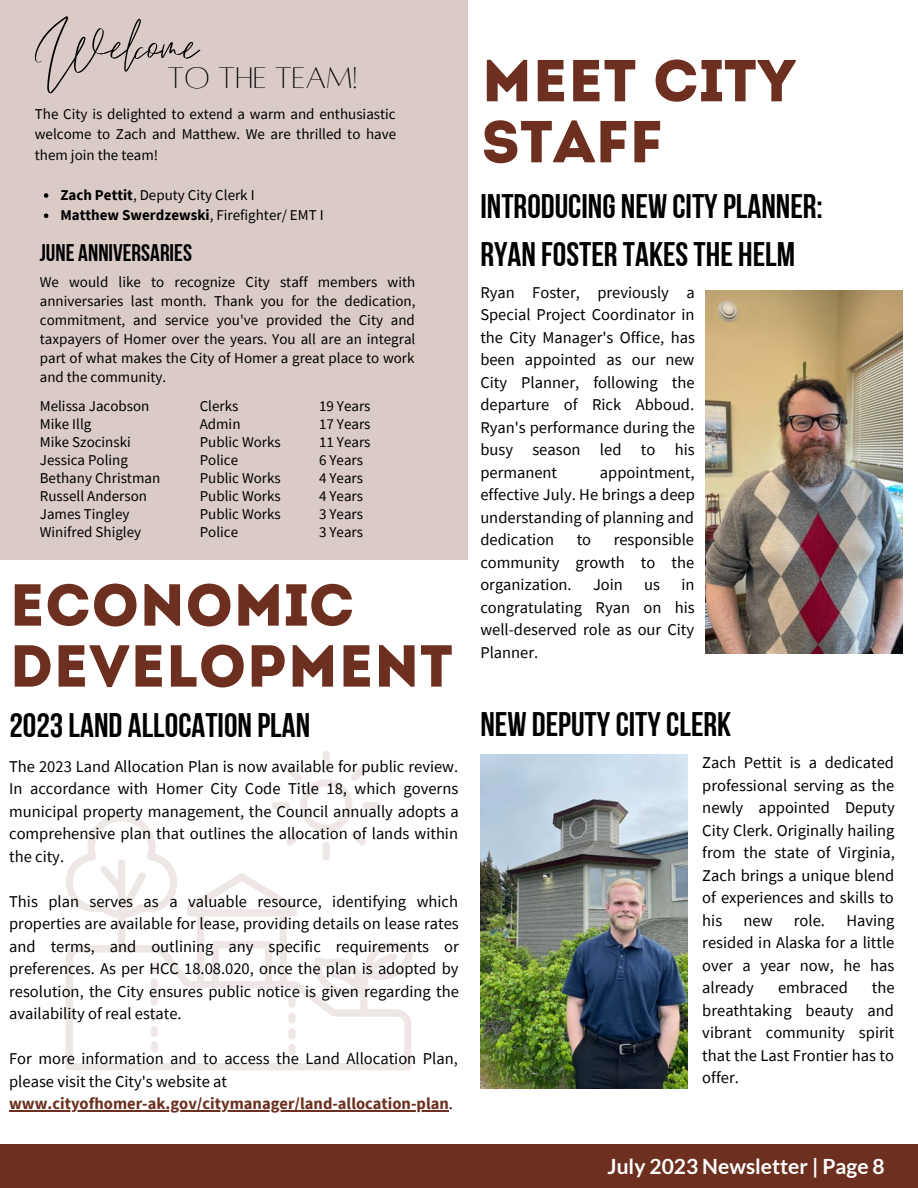
<style>
.page{position:relative;width:918px;height:1188px;background:#fff}
.page>*{position:absolute;margin:0;border:0;box-sizing:border-box;transform-origin:0 0}
.t1{font:88.8px "Emitha Script";color:#000}
.t2{font:59.1px/61.1px "Intro";color:#6d3020}
.t3{font:34.05px "Bebas Neue Cyrillic";color:#000}
.t4{font:32.85px "Alta light";color:#000}
.t5{font:24px "Bebas Neue Cyrillic";color:#000}
.t6{font:700 21px "Lato";color:#fff}
.t7{font:16.5px/22.5px "Source Sans Pro";color:#000;text-align:justify}
.t8{font:700 16.5px "Source Sans Pro";color:#6d3020}
.t9{font:15px/19.2px "Source Sans Pro";color:#000;text-align:justify}
.t10{font:700 15px "Source Sans Pro";color:#000}
.s1{font-weight:700}
.s2{font-weight:400}
.s3{font-weight:400;color:#000}
</style>
<div class="page">
<div style="left:0;top:0;width:468px;height:559px;background:#dacbc7"></div>
<div style="left:0;top:1144px;width:918px;height:44px;background:#6d3020"></div>
<img style="left:480px;top:754px;width:207px;height:334px">
<img style="left:706px;top:291px;width:197px;height:362px">
<svg style="left:66px;top:751px;width:348px;height:319px"></svg>
<svg style="left:44px;top:193px;width:4px;height:5px"></svg>
<svg style="left:44px;top:214px;width:4px;height:4px"></svg>
<hr style="left:9px;top:1110px;width:440px;height:1px;background:#6d3020">
<p class="t1" style="left:35px;top:0;width:164px">Welcome</p>
<p class="t4" style="left:167px;top:61px;width:192px">TO THE TEAM!</p>
<p class="t9" style="left:35px;top:104px;width:363px;line-height:20.2px">The City is delighted to extend a warm and enthusiastic welcome to Zach and Matthew. We are thrilled to have them join the team!</p>
<p class="t9" style="left:60px;top:185px;width:196px"><span class="s1">Zach Pettit</span>, Deputy City Clerk I</p>
<p class="t10" style="left:60px;top:206px;width:265px">Matthew Swerdzewski<span class="s2">, Firefighter/ EMT I</span></p>
<p class="t5" style="left:40px;top:243px;width:154px">JUNE ANNIVERSARIES</p>
<p class="t9" style="left:40px;top:272px;width:377px">We would like to recognize City staff members with anniversaries last month. Thank you for the dedication, commitment, and service you've provided the City and taxpayers of Homer over the years. You all are an integral part of what makes the City of Homer a great place to work and the community.</p>
<p class="t9" style="left:40px;top:396px;width:111px">Melissa Jacobson</p>
<p class="t9" style="left:40px;top:414px;width:53px">Mike Illg</p>
<p class="t9" style="left:40px;top:432px;width:93px">Mike Szocinski</p>
<p class="t9" style="left:40px;top:450px;width:90px">Jessica Poling</p>
<p class="t9" style="left:40px;top:468px;width:122px">Bethany Christman</p>
<p class="t9" style="left:40px;top:486px;width:109px">Russell Anderson</p>
<p class="t9" style="left:40px;top:504px;width:91px">James Tingley</p>
<p class="t9" style="left:40px;top:522px;width:103px">Winifred Shigley</p>
<p class="t9" style="left:200px;top:396px;width:40px">Clerks</p>
<p class="t9" style="left:200px;top:414px;width:42px">Admin</p>
<p class="t9" style="left:200px;top:432px;width:83px">Public Works</p>
<p class="t9" style="left:200px;top:450px;width:40px">Police</p>
<p class="t9" style="left:200px;top:468px;width:83px">Public Works</p>
<p class="t9" style="left:200px;top:486px;width:83px">Public Works</p>
<p class="t9" style="left:200px;top:504px;width:83px">Public Works</p>
<p class="t9" style="left:200px;top:522px;width:40px">Police</p>
<p class="t9" style="left:319px;top:396px;width:53px">19 Years</p>
<p class="t9" style="left:319px;top:414px;width:53px">17 Years</p>
<p class="t9" style="left:319px;top:432px;width:53px">11 Years</p>
<p class="t9" style="left:319px;top:450px;width:46px">6 Years</p>
<p class="t9" style="left:319px;top:468px;width:46px">4 Years</p>
<p class="t9" style="left:319px;top:486px;width:46px">4 Years</p>
<p class="t9" style="left:319px;top:504px;width:46px">3 Years</p>
<p class="t9" style="left:319px;top:522px;width:46px">3 Years</p>
<p class="t2" style="left:9px;top:580px;width:347px">ECONOMIC</p>
<p class="t2" style="left:9px;top:641px;width:445px">DEVELOPMENT</p>
<p class="t3" style="left:9px;top:712px;width:302px">2023 LAND ALLOCATION PLAN</p>
<p class="t7" style="left:9px;top:755px;width:451px">The 2023 Land Allocation Plan is now available for public review.<br>In accordance with Homer City Code Title 18, which governs municipal property management, the Council annually adopts a comprehensive plan that outlines the allocation of lands within the city.</p>
<p class="t7" style="left:9px;top:890px;width:451px">This plan serves as a valuable resource, identifying which properties are available for lease, providing details on lease rates and terms, and outlining any specific requirements or preferences. As per HCC 18.08.020, once the plan is adopted by resolution, the City ensures public notice is given regarding the availability of real estate.</p>
<p class="t7" style="left:9px;top:1047px;width:450px">For more information and to access the Land Allocation Plan, please visit the City's website at</p>
<p class="t8" style="left:9px;top:1093px;width:445px">www.cityofhomer-ak.gov/citymanager/land-allocation-plan<span class="s3">.</span></p>
<p class="t2" style="left:482px;top:56px;width:316px">MEET CITY<br>STAFF</p>
<p class="t3" style="left:480px;top:193px;width:344px">INTRODUCING NEW CITY PLANNER:</p>
<p class="t3" style="left:480px;top:240px;width:316px">RYAN FOSTER TAKES THE HELM</p>
<p class="t7" style="left:480px;top:280px;width:216px">Ryan Foster, previously a Special Project Coordinator in the City Manager's Office, has been appointed as our new City Planner, following the departure of Rick Abboud.<br>Ryan's performance during the busy season led to his permanent</p>
<p class="t7" style="left:480px;top:460px;width:216px;text-indent:120px">appointment, effective July. He brings a deep understanding of planning and dedication</p>
<p class="t7" style="left:480px;top:528px;width:215px;text-indent:133px">responsible community growth to the organization.</p>
<p class="t7" style="left:577px;top:528px;width:16px">to</p>
<p class="t7" style="left:480px;top:573px;width:216px;text-indent:201px">in congratulating Ryan on his well-deserved role as our City Planner.</p>
<p class="t7" style="left:593px;top:573px;width:31px">Join</p>
<p class="t7" style="left:644px;top:573px;width:17px">us</p>
<p class="t3" style="left:480px;top:711px;width:252px">NEW DEPUTY CITY CLERK</p>
<p class="t7" style="left:702px;top:751px;width:194px">Zach Pettit is a dedicated professional serving as the newly appointed Deputy City Clerk. Originally hailing from the state of Virginia, Zach brings a unique blend of experiences and skills to his</p>
<p class="t7" style="left:744px;top:909px;width:31px">new</p>
<p class="t7" style="left:794px;top:909px;width:33px">role.</p>
<p class="t7" style="left:702px;top:909px;width:194px;text-indent:144px">Having resided in Alaska for a little over a year now, he has already</p>
<p class="t7" style="left:702px;top:976px;width:194px;text-indent:170px">the breathtaking beauty and vibrant community spirit that the Last Frontier has to offer.</p>
<p class="t7" style="left:778px;top:976px;width:71px">embraced</p>
<p class="t6" style="left:608px;top:1153px;width:279px">July 2023 Newsletter | Page 8</p>
</div>
